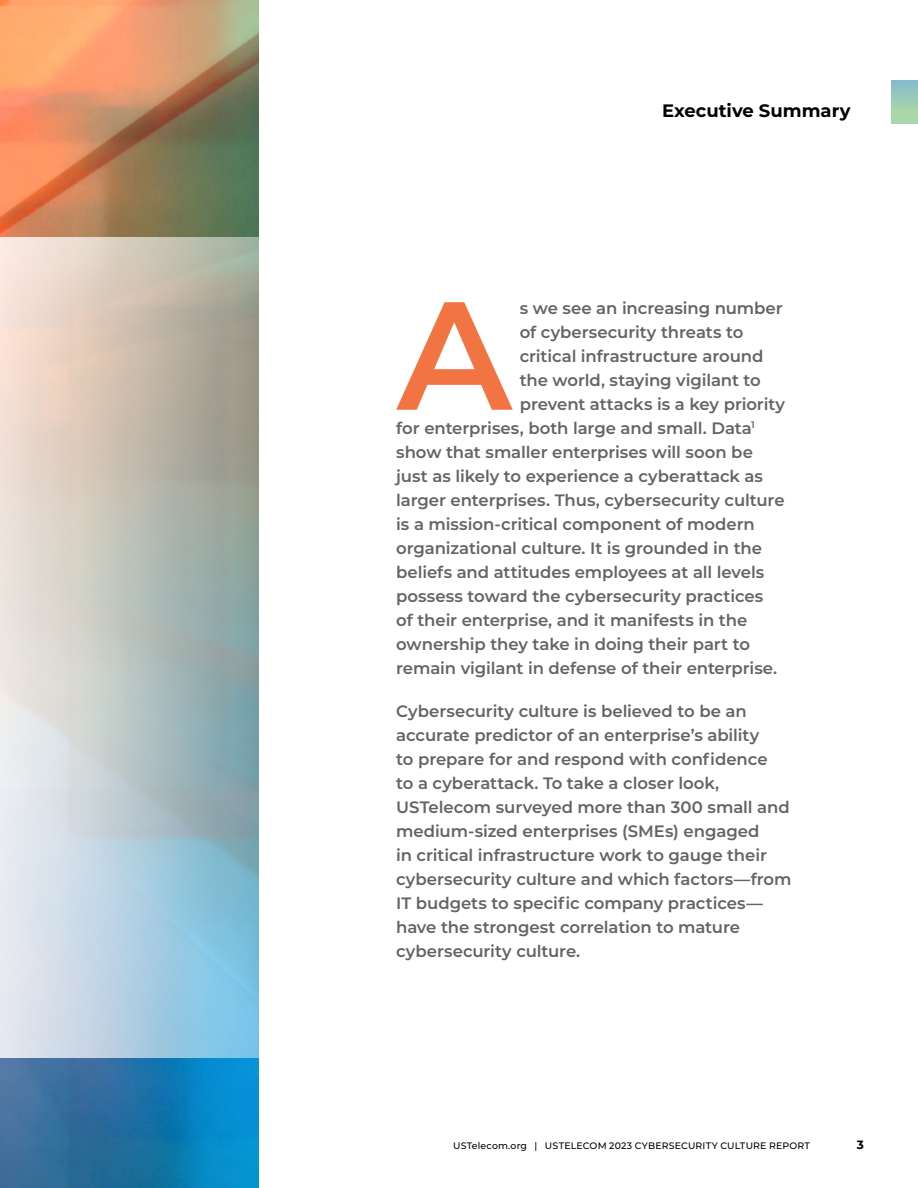
<style>
.page{position:relative;width:918px;height:1188px;background:#fff}
.page>*{position:absolute;margin:0;border:0;box-sizing:border-box;transform-origin:0 0}
.body{font:600 153.6px "Montserrat";color:#f37443}
.t1{font:700 18px "Montserrat";color:#000}
.body-2{font:600 16.5px/24px "Montserrat";letter-spacing:-.005em;color:#636466}
.t2{font:700 12px "Montserrat";color:#000}
.t3{font:500 9.3px "Montserrat";letter-spacing:.015em;color:#000}
</style>
<div class="page">
<img style="left:0;top:0;width:258px;height:1188px">
<svg style="left:0;top:237px;width:258px;height:820px;background:#bdc6c5"></svg>
<div style="left:891px;top:80px;width:27px;height:44px;background:linear-gradient(to bottom,#88bcc8,#b1dca4)"></div>
<h1 class="t1" style="left:662px;top:98px;width:190px">Executive Summary</h1>
<p class="body" style="left:397px;top:246px;width:117px">A</p>
<p class="body-2" style="left:520px;top:295px;width:265px">s we see an increasing number</p>
<p class="body-2" style="left:520px;top:319px;width:225px">of cybersecurity threats to</p>
<p class="body-2" style="left:520px;top:343px;width:245px">critical infrastructure around</p>
<p class="body-2" style="left:520px;top:367px;width:243px">the world, staying vigilant to</p>
<p class="body-2" style="left:520px;top:391px;width:267px">prevent attacks is a key priority</p>
<p class="body-2" style="left:396px;top:415px;width:360px">for enterprises, both large and small. Data<sup>1</sup></p>
<p class="body-2" style="left:396px;top:439px;width:358px">show that smaller enterprises will soon be</p>
<p class="body-2" style="left:396px;top:463px;width:368px">just as likely to experience a cyberattack as</p>
<p class="body-2" style="left:396px;top:487px;width:390px">larger enterprises. Thus, cybersecurity culture</p>
<p class="body-2" style="left:396px;top:511px;width:360px">is a mission-critical component of modern</p>
<p class="body-2" style="left:396px;top:535px;width:367px">organizational culture. It is grounded in the</p>
<p class="body-2" style="left:396px;top:559px;width:370px">beliefs and attitudes employees at all levels</p>
<p class="body-2" style="left:396px;top:583px;width:369px">possess toward the cybersecurity practices</p>
<p class="body-2" style="left:396px;top:607px;width:353px">of their enterprise, and it manifests in the</p>
<p class="body-2" style="left:396px;top:631px;width:355px">ownership they take in doing their part to</p>
<p class="body-2" style="left:396px;top:655px;width:382px">remain vigilant in defense of their enterprise.</p>
<p class="body-2" style="left:396px;top:699px;width:397px">Cybersecurity culture is believed to be an accurate predictor of an enterprise’s ability<br>to prepare for and respond with confidence<br>to a cyberattack. To take a closer look, USTelecom surveyed more than 300 small and medium-sized enterprises (SMEs) engaged<br>in critical infrastructure work to gauge their cybersecurity culture and which factors—from IT budgets to specific company practices— have the strongest correlation to mature cybersecurity culture.</p>
<p class="t3" style="left:453px;top:1139px;width:358px">USTelecom.org | USTELECOM 2023 CYBERSECURITY CULTURE REPORT</p>
<p class="t2" style="left:857px;top:1136px;width:9px">3</p>
</div>
